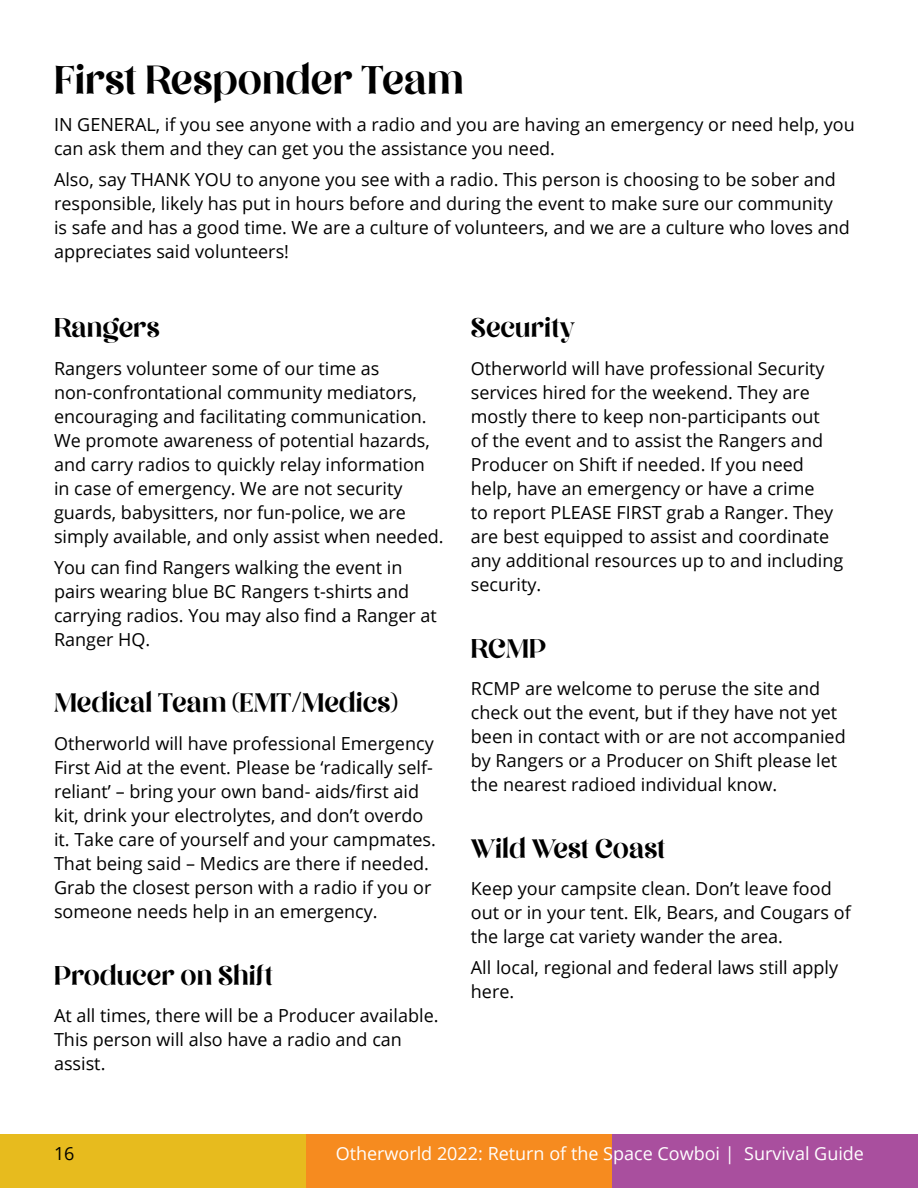
<style>
.page{position:relative;width:918px;height:1188px;background:#fff}
.page>*{position:absolute;margin:0;border:0;box-sizing:border-box;transform-origin:0 0}
.t1{font:45px "Million Dreams";color:#000}
.t2{font:30px "Million Dreams";color:#000}
.t3{font:18px/24px "Open Sans";color:#000}
.t4{font:18px "Open Sans";color:#fff}
</style>
<div class="page">
<div style="left:306px;top:1134px;width:306px;height:54px;background:#f68b1f"></div>
<div style="left:0;top:1134px;width:306px;height:54px;background:#e7bb1e"></div>
<div style="left:612px;top:1134px;width:306px;height:54px;background:#a94f9e"></div>
<h1 class="t1" style="left:54px;top:52px;width:411px">First Responder Team</h1>
<p class="t3" style="left:54px;top:112px;width:802px">IN GENERAL, if you see anyone with a radio and you are having an emergency or need help, you can ask them and they can get you the assistance you need.</p>
<p class="t3" style="left:54px;top:167px;width:797px">Also, say THANK YOU to anyone you see with a radio. This person is choosing to be sober and responsible, likely has put in hours before and during the event to make sure our community is safe and has a good time. We are a culture of volunteers, and we are a culture who loves and appreciates said volunteers!</p>
<h2 class="t2" style="left:54px;top:310px;width:107px">Rangers</h2>
<p class="t3" style="left:54px;top:356px;width:391px">Rangers volunteer some of our time as non-confrontational community mediators, encouraging and facilitating communication.<br>We promote awareness of potential hazards, and carry radios to quickly relay information in case of emergency. We are not security guards, babysitters, nor fun-police, we are simply available, and only assist when needed.</p>
<p class="t3" style="left:54px;top:555px;width:384px">You can find Rangers walking the event in pairs wearing blue BC Rangers t-shirts and carrying radios. You may also find a Ranger at Ranger HQ.</p>
<h2 class="t2" style="left:54px;top:685px;width:345px">Medical Team (EMT/Medics)</h2>
<p class="t3" style="left:54px;top:731px;width:383px">Otherworld will have professional Emergency First Aid at the event. Please be ‘radically self&shy;reliant’ – bring your own band- aids/first aid kit, drink your electrolytes, and don’t overdo it. Take care of yourself and your campmates.<br>That being said – Medics are there if needed.<br>Grab the closest person with a radio if you or someone needs help in an emergency.</p>
<h2 class="t2" style="left:54px;top:957px;width:221px">Producer on Shift</h2>
<p class="t3" style="left:54px;top:1003px;width:386px">At all times, there will be a Producer available.<br>This person will also have a radio and can assist.</p>
<h2 class="t2" style="left:471px;top:310px;width:106px">Security</h2>
<p class="t3" style="left:471px;top:356px;width:374px">Otherworld will have professional Security services hired for the weekend. They are mostly there to keep non-participants out<br>of the event and to assist the Rangers and Producer on Shift if needed. If you need help, have an emergency or have a crime<br>to report PLEASE FIRST grab a Ranger. They are best equipped to assist and coordinate any additional resources up to and including security.</p>
<h2 class="t2" style="left:471px;top:630px;width:77px">RCMP</h2>
<p class="t3" style="left:471px;top:676px;width:376px">RCMP are welcome to peruse the site and check out the event, but if they have not yet been in contact with or are not accompanied by Rangers or a Producer on Shift please let the nearest radioed individual know.</p>
<h2 class="t2" style="left:471px;top:830px;width:196px">Wild West Coast</h2>
<p class="t3" style="left:471px;top:876px;width:381px">Keep your campsite clean. Don’t leave food out or in your tent. Elk, Bears, and Cougars of the large cat variety wander the area.</p>
<p class="t3" style="left:471px;top:955px;width:369px">All local, regional and federal laws still apply here.</p>
<p class="t3" style="left:54px;top:1141px;width:22px">16</p>
<p class="t4" style="left:336px;top:1141px;width:530px">Otherworld 2022: Return of the Space Cowboi | Survival Guide</p>
</div>
